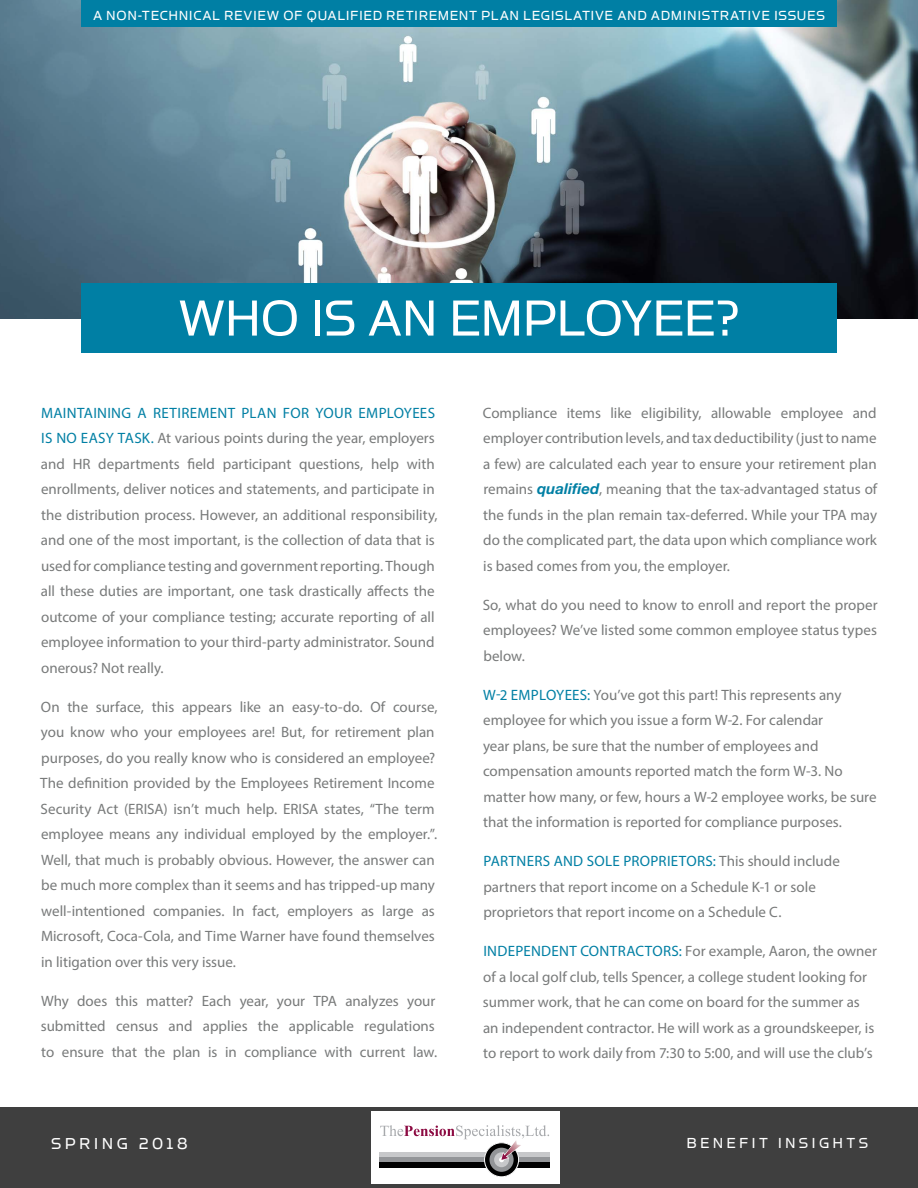
<style>
.page{position:relative;width:918px;height:1188px;background:#fff}
.page>*{position:absolute;margin:0;border:0;box-sizing:border-box;transform-origin:0 0}
.t1{font:57px "Simian Display Orangutan";letter-spacing:-.02em;color:#fff}
.t2{font:18px "Simian Display Orangutan";letter-spacing:.19em;color:#fff}
.t3{font:16.5px "Simian Display Orangutan";letter-spacing:.195em;color:#fff}
.t4{font:15px/25.5px "Myriad Pro";color:#787a7a}
.t5{font:15px "Simian Display Orangutan";letter-spacing:.04em;color:#fff}
.s1{color:#007fa4}
.s2{font-family:"Helvetica Neue LT Std";font-weight:700;font-style:italic;color:#007fa4}
</style>
<div class="page">
<img style="left:0;top:0;width:918px;height:318px">
<div style="left:0;top:1107px;width:918px;height:81px;background:#3f3f3f"></div>
<div style="left:371px;top:1111px;width:189px;height:73px;background:#fff"></div>
<div style="left:380px;top:1152px;width:170px;height:5px;background:#c7c8ca"></div>
<div style="left:380px;top:1157px;width:170px;height:5px;background:#939598"></div>
<div style="left:380px;top:1162px;width:170px;height:5px;background:#000"></div>
<div style="left:485px;top:1143px;width:34px;height:34px;background:#f1f1f1;border-radius:50%"></div>
<svg style="left:484px;top:1143px;width:35px;height:34px"></svg>
<svg style="left:489px;top:1148px;width:25px;height:24px"></svg>
<div style="left:494px;top:1152px;width:15px;height:15px;background:#c7c8ca;border-radius:50%"></div>
<svg style="left:380px;top:1125px;width:169px;height:37px"></svg>
<div style="left:81px;top:0;width:756px;height:27px;background:#007fa4"></div>
<div style="left:81px;top:284px;width:756px;height:69px;background:#007fa4"></div>
<p class="t5" style="left:93px;top:8px;width:733px">A NON-TECHNICAL REVIEW OF QUALIFIED RETIREMENT PLAN LEGISLATIVE AND ADMINISTRATIVE ISSUES</p>
<h1 class="t1" style="left:178px;top:289px;width:563px">WHO IS AN EMPLOYEE?</h1>
<p class="t4" style="left:41px;top:400px;width:398px"><span class="s1">MAINTAINING A RETIREMENT PLAN FOR YOUR EMPLOYEES IS NO EASY TASK.</span> At various points during the year, employers and HR departments field participant questions, help with enrollments, deliver notices and statements, and participate in the distribution process. However, an additional responsibility, and one of the most important, is the collection of data that is used for compliance testing and government reporting. Though all these duties are important, one task drastically affects the outcome of your compliance testing; accurate reporting of all employee information to your third-party administrator. Sound onerous? Not really.</p>
<p class="t4" style="left:40px;top:694px;width:399px">On the surface, this appears like an easy-to-do. Of course, you know who your employees are! But, for retirement plan purposes, do you really know who is considered an employee?<br>The definition provided by the Employees Retirement Income Security Act (ERISA) isn’t much help. ERISA states, “The term employee means any individual employed by the employer.”.<br>Well, that much is probably obvious. However, the answer can be much more complex than it seems and has tripped-up many well-intentioned companies. In fact, employers as large as Microsoft, Coca-Cola, and Time Warner have found themselves in litigation over this very issue.</p>
<p class="t4" style="left:41px;top:988px;width:398px">Why does this matter? Each year, your TPA analyzes your submitted census and applies the applicable regulations to ensure that the plan is in compliance with current law.</p>
<p class="t4" style="left:483px;top:400px;width:396px;text-align:justify">Compliance items like eligibility, allowable employee and employer contribution levels, and tax deductibility (just to name a few) are calculated each year to ensure your retirement plan remains <span class="s2">qualified</span>, meaning that the tax-advantaged status of the funds in the plan remain tax-deferred. While your TPA may do the complicated part, the data upon which compliance work is based comes from you, the employer.</p>
<p class="t4" style="left:483px;top:592px;width:396px;text-align:justify">So, what do you need to know to enroll and report the proper employees? We’ve listed some common employee status types below.</p>
<p class="t4" style="left:483px;top:682px;width:395px"><span class="s1">W-2 EMPLOYEES:</span> You’ve got this part! This represents any employee for which you issue a form W-2. For calendar<br>year plans, be sure that the number of employees and compensation amounts reported match the form W-3. No matter how many, or few, hours a W-2 employee works, be sure that the information is reported for compliance purposes.</p>
<p class="t4" style="left:483px;top:848px;width:358px"><span class="s1">PARTNERS AND SOLE PROPRIETORS:</span> This should include partners that report income on a Schedule K-1 or sole proprietors that report income on a Schedule C.</p>
<p class="t4" style="left:483px;top:938px;width:396px"><span class="s1">INDEPENDENT CONTRACTORS:</span> For example, Aaron, the owner of a local golf club, tells Spencer, a college student looking for summer work, that he can come on board for the summer as an independent contractor. He will work as a groundskeeper, is to report to work daily from 7:30 to 5:00, and will use the club’s</p>
<p class="t2" style="left:51px;top:1134px;width:138px">SPRING 2018</p>
<p class="t3" style="left:687px;top:1135px;width:183px">BENEFIT INSIGHTS</p>
</div>
